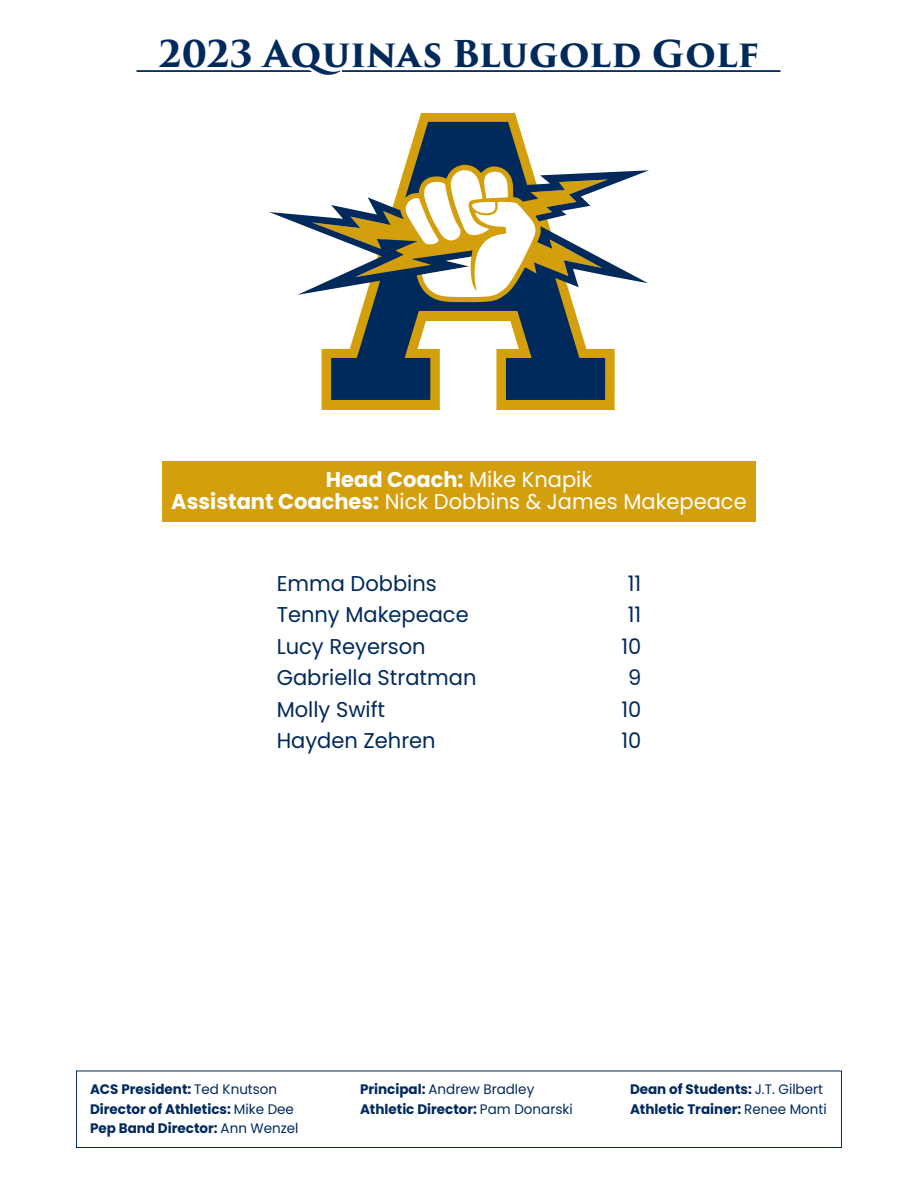
<style>
.page{position:relative;width:918px;height:1188px;background:#fff}
.page>*{position:absolute;margin:0;border:0;box-sizing:border-box;transform-origin:0 0}
.t1{font:700 36px "Trajan Pro 3";letter-spacing:-.01em;color:#00295c}
.t2{font:21.45px/31.5px "Poppins";color:#00295c;text-align:center}
.t3{font:21.45px/22.5px "Poppins";color:#fff;text-align:center}
.t4{font:700 13.8px "Poppins";color:#00295c}
.t5{font:13.8px "Poppins";color:#00295c}
.s1{font-weight:700}
.s2{font-weight:400}
</style>
<div class="page">
<div style="left:162px;top:462px;width:594px;height:60px;background:#d49f0c"></div>
<div style="left:76px;top:1071px;width:766px;height:77px;border:1px solid #00295c"></div>
<svg style="left:321px;top:113px;width:294px;height:297px"></svg>
<svg style="left:269px;top:197px;width:346px;height:203px"></svg>
<svg style="left:403px;top:122px;width:246px;height:175px"></svg>
<svg style="left:137px;top:70px;width:644px;height:2px"></svg>
<h1 class="t1" style="left:158px;top:28px;width:602px">2023 Aquinas Blugold Golf</h1>
<h2 class="t3" style="left:171px;top:468px;width:577px"><span class="s1">Head Coach:</span> Mike Knapik<br><span class="s1">Assistant Coaches:</span> Nick Dobbins &amp; James Makepeace</h2>
<h2 class="t2" style="left:277px;top:568px;width:201px;text-align:left">Emma Dobbins<br>Tenny Makepeace<br>Lucy Reyerson<br>Gabriella Stratman<br>Molly Swift<br>Hayden Zehren</h2>
<h2 class="t2" style="left:621px;top:568px;width:21px">11<br>11<br>10<br>9<br>10<br>10</h2>
<p class="t4" style="left:90px;top:1082px;width:189px">ACS President: <span class="s2">Ted Knutson</span></p>
<p class="t5" style="left:360px;top:1082px;width:176px"><span class="s1">Principal:</span> Andrew Bradley</p>
<p class="t4" style="left:630px;top:1082px;width:195px">Dean of Students: <span class="s2">J.T. Gilbert</span></p>
<p class="t4" style="left:90px;top:1101px;width:205px">Director of Athletics: <span class="s2">Mike Dee</span></p>
<p class="t4" style="left:360px;top:1101px;width:214px">Athletic Director: <span class="s2">Pam Donarski</span></p>
<p class="t4" style="left:630px;top:1101px;width:198px">Athletic Trainer: <span class="s2">Renee Monti</span></p>
<p class="t4" style="left:90px;top:1121px;width:210px">Pep Band Director: <span class="s2">Ann Wenzel</span></p>
</div>
